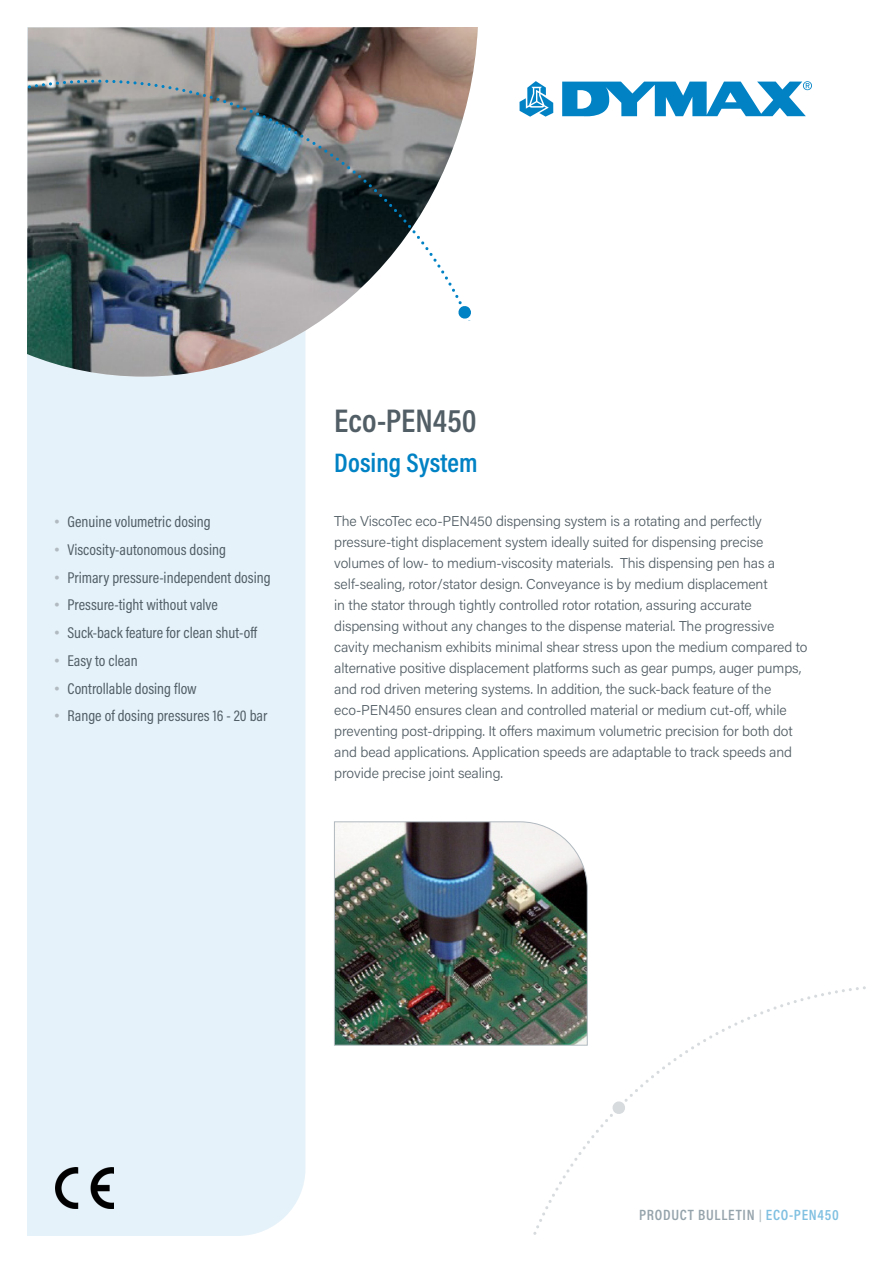
<style>
.page{position:relative;width:893px;height:1263px;background:#fff}
.page>*{position:absolute;margin:0;border:0;box-sizing:border-box;transform-origin:0 0}
.t1{font:600 33px "Acumin Pro Cond";color:#525e65}
.t2{font:600 27px "Acumin Pro Cond";color:#0082c4}
.t3{font:15.75px "Acumin Pro Cond";color:#525e65}
.t4{font:600 15px "Acumin Pro Cond";letter-spacing:.05em;color:#95a3ab}
.t5{font:14.25px/21px "Acumin Variable Concept";letter-spacing:-.01em;color:#525e65}
.s1{font-family:"Arial Nova";font-weight:300;color:#b1bac0}
.s2{font-size:12px;color:#b1bac0}
.s3{color:#80c0e1}
</style>
<div class="page">
<div style="left:27px;top:377px;width:278px;height:859px;background:#e6f2f9"></div>
<img style="left:27px;top:27px;width:451px;height:350px">
<svg style="left:533px;top:986px;width:333px;height:249px"></svg>
<svg style="left:519px;top:81px;width:34px;height:36px"></svg>
<svg style="left:562px;top:81px;width:250px;height:36px"></svg>
<img style="left:28px;top:80px;width:445px;height:241px">
<img style="left:56px;top:1168px;width:57px;height:41px">
<img style="left:334px;top:821px;width:254px;height:224px">
<p class="t3" style="left:54px;top:512px;width:158px"><span class="s1">•</span> Genuine volumetric dosing</p>
<p class="t3" style="left:54px;top:539px;width:173px"><span class="s1">•</span> Viscosity-autonomous dosing</p>
<p class="t3" style="left:54px;top:567px;width:218px"><span class="s1">•</span> Primary pressure-independent dosing</p>
<p class="t3" style="left:54px;top:595px;width:165px"><span class="s1">•</span> Pressure-tight without valve</p>
<p class="t3" style="left:54px;top:623px;width:205px"><span class="s1">•</span> Suck-back feature for clean shut-off</p>
<p class="t3" style="left:54px;top:650px;width:85px"><span class="s1">•</span> Easy to clean</p>
<p class="t3" style="left:54px;top:678px;width:144px"><span class="s1">•</span> Controllable dosing flow</p>
<p class="t3" style="left:54px;top:706px;width:215px"><span class="s1">•</span> Range of dosing pressures 16 - 20 bar</p>
<h1 class="t1" style="left:334px;top:399px;width:144px">Eco-PEN450</h1>
<h2 class="t2" style="left:334px;top:445px;width:145px">Dosing System</h2>
<p class="t5" style="left:334px;top:510px;width:475px">The ViscoTec eco-PEN450 dispensing system is a rotating and perfectly pressure-tight displacement system ideally suited for dispensing precise volumes of low- to medium-viscosity materials. This dispensing pen has a self-sealing, rotor/stator design. Conveyance is by medium displacement<br>in the stator through tightly controlled rotor rotation, assuring accurate dispensing without any changes to the dispense material. The progressive cavity mechanism exhibits minimal shear stress upon the medium compared to alternative positive displacement platforms such as gear pumps, auger pumps, and rod driven metering systems. In addition, the suck-back feature of the eco-PEN450 ensures clean and controlled material or medium cut-off, while preventing post-dripping. It offers maximum volumetric precision for both dot and bead applications. Application speeds are adaptable to track speeds and provide precise joint sealing.</p>
<p class="t4" style="left:639px;top:1205px;width:201px">PRODUCT BULLETIN <span class="s2">|</span> <span class="s3">ECO-PEN450</span></p>
</div>
